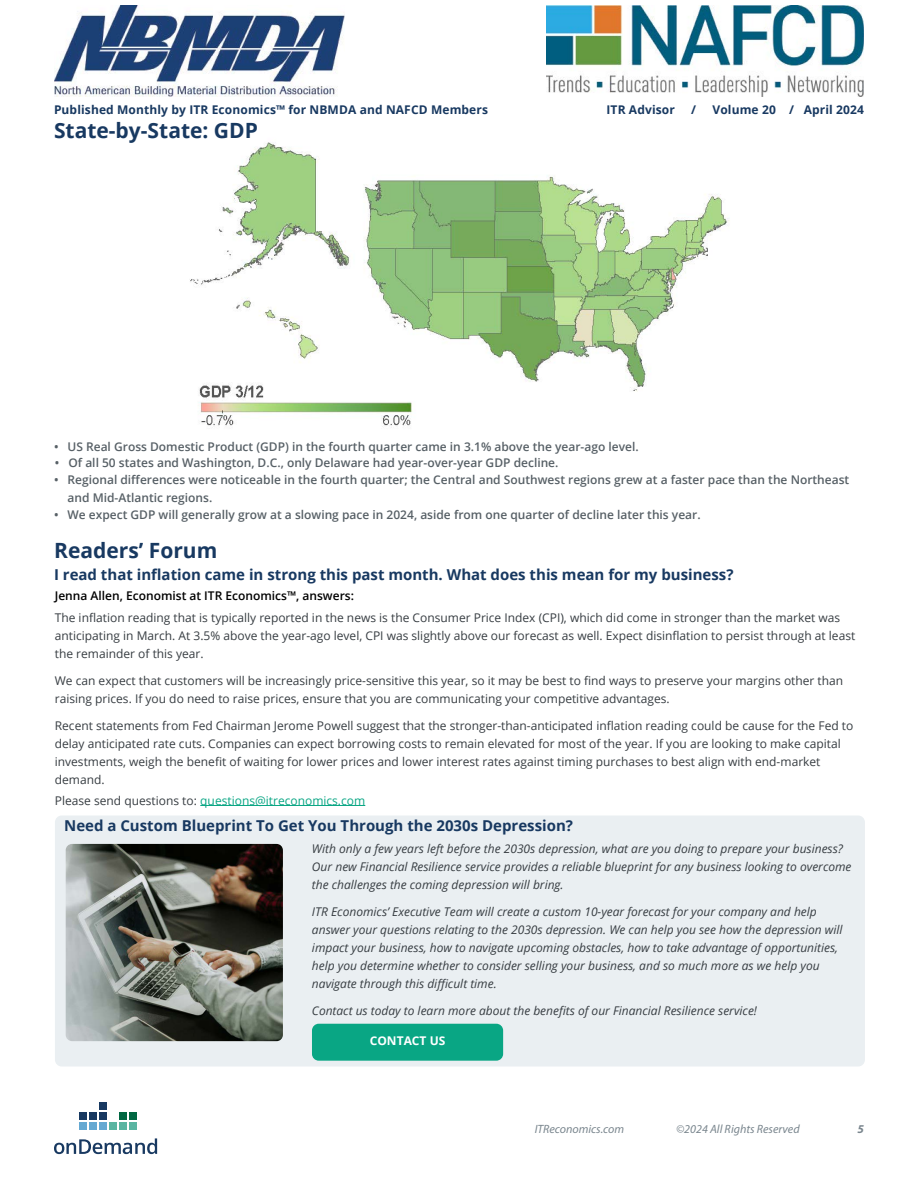
<style>
.page{position:relative;width:918px;height:1188px;background:#fff}
.page>*{position:absolute;margin:0;border:0;box-sizing:border-box;transform-origin:0 0}
.t1{font:700 21px "Open Sans";color:#183961}
.t2{font:700 15px "Open Sans";color:#183961}
.t3{font:12px/18px "Open Sans";color:#373d42}
.t4{font:italic 12px/18px "Open Sans";color:#373d42}
.t5{font:600 12px/18px "Open Sans";color:#576066}
.t6{font:700 12px "Open Sans";letter-spacing:.01em;color:#183961}
.t7{font:12px "Open Sans";color:#09a684}
.t8{font:600 12px "Open Sans";color:#000}
.t9{font:italic 12px "Myriad Pro";color:#7a868e}
.t10{font:700 12px "Open Sans";color:#fff}
.t11{font:italic 700 12px "Myriad Pro";color:#7a868e}
.s1{color:#373d42}
</style>
<div class="page">
<svg style="left:54px;top:1138px;width:103px;height:16px"></svg>
<div style="left:109px;top:1122px;width:8px;height:8px;background:#5ab5a2"></div>
<div style="left:119px;top:1122px;width:8px;height:8px;background:#5ab5a2"></div>
<div style="left:129px;top:1122px;width:8px;height:8px;background:#5ab5a2"></div>
<div style="left:99px;top:1122px;width:8px;height:8px;background:#65a9d2"></div>
<div style="left:89px;top:1122px;width:8px;height:8px;background:#65a9d2"></div>
<div style="left:79px;top:1122px;width:8px;height:8px;background:#65a9d2"></div>
<div style="left:119px;top:1112px;width:8px;height:8px;background:#006742"></div>
<div style="left:99px;top:1112px;width:8px;height:8px;background:#183961"></div>
<div style="left:89px;top:1112px;width:8px;height:8px;background:#183961"></div>
<div style="left:79px;top:1112px;width:8px;height:8px;background:#183961"></div>
<div style="left:129px;top:1112px;width:8px;height:8px;background:#006742"></div>
<div style="left:99px;top:1102px;width:8px;height:8px;background:#183961"></div>
<img style="left:547px;top:5px;width:317px;height:91px">
<img style="left:54px;top:5px;width:291px;height:91px">
<img style="left:190px;top:142px;width:540px;height:285px">
<hr style="left:200px;top:805px;width:165px;height:1px;background:#09a684">
<div style="left:55px;top:816px;width:810px;height:251px;background:#eaeff2;border-radius:7px"></div>
<div style="left:312px;top:1024px;width:191px;height:37px;background:#09a684;border-radius:7px"></div>
<img style="left:66px;top:844px;width:217px;height:197px">
<p class="t6" style="left:54px;top:101px;width:436px">Published Monthly by ITR Economics™ for NBMDA and NAFCD Members</p>
<p class="t6" style="left:607px;top:101px;width:70px">ITR Advisor</p>
<p class="t6" style="left:691px;top:101px;width:6px">/</p>
<p class="t6" style="left:712px;top:101px;width:153px">Volume 20 / April 2024</p>
<h1 class="t1" style="left:54px;top:115px;width:205px">State-by-State: GDP</h1>
<p class="t5" style="left:54px;top:437px;width:586px">• US Real Gross Domestic Product (GDP) in the fourth quarter came in 3.1% above the year-ago level.</p>
<p class="t5" style="left:55px;top:454px;width:505px">• Of all 50 states and Washington, D.C., only Delaware had year-over-year GDP decline.</p>
<p class="t5" style="left:68px;top:471px;width:783px;text-indent:-14px">• Regional differences were noticeable in the fourth quarter; the Central and Southwest regions grew at a faster pace than the Northeast and Mid-Atlantic regions.</p>
<p class="t5" style="left:54px;top:506px;width:648px">• We expect GDP will generally grow at a slowing pace in 2024, aside from one quarter of decline later this year.</p>
<h1 class="t1" style="left:54px;top:535px;width:165px">Readers’ Forum</h1>
<p class="t2" style="left:54px;top:564px;width:681px">I read that inflation came in strong this past month. What does this mean for my business?</p>
<p class="t3" style="left:55px;top:609px;width:802px">The inflation reading that is typically reported in the news is the Consumer Price Index (CPI), which did come in stronger than the market was anticipating in March. At 3.5% above the year-ago level, CPI was slightly above our forecast as well. Expect disinflation to persist through at least the remainder of this year.</p>
<p class="t3" style="left:55px;top:672px;width:790px">We can expect that customers will be increasingly price-sensitive this year, so it may be best to find ways to preserve your margins other than raising prices. If you do need to raise prices, ensure that you are communicating your competitive advantages.</p>
<p class="t3" style="left:55px;top:717px;width:800px">Recent statements from Fed Chairman Jerome Powell suggest that the stronger-than-anticipated inflation reading could be cause for the Fed to delay anticipated rate cuts. Companies can expect borrowing costs to remain elevated for most of the year. If you are looking to make capital investments, weigh the benefit of waiting for lower prices and lower interest rates against timing purchases to best align with end-market demand.</p>
<p class="t7" style="left:55px;top:792px;width:312px"><span class="s1">Please send questions to:</span> questions@itreconomics.com</p>
<p class="t8" style="left:55px;top:587px;width:301px">Jenna Allen, Economist at ITR Economics™, answers:</p>
<p class="t2" style="left:64px;top:815px;width:510px">Need a Custom Blueprint To Get You Through the 2030s Depression?</p>
<p class="t4" style="left:312px;top:839px;width:541px">With only a few years left before the 2030s depression, what are you doing to prepare your business?<br>Our new Financial Resilience service provides a reliable blueprint for any business looking to overcome the challenges the coming depression will bring.</p>
<p class="t4" style="left:312px;top:902px;width:532px">ITR Economics’ Executive Team will create a custom 10-year forecast for your company and help answer your questions relating to the 2030s depression. We can help you see how the depression will impact your business, how to navigate upcoming obstacles, how to take advantage of opportunities, help you determine whether to consider selling your business, and so much more as we help you navigate through this difficult time.</p>
<p class="t4" style="left:312px;top:1001px;width:447px">Contact us today to learn more about the benefits of our Financial Resilience service!</p>
<p class="t10" style="left:370px;top:1032px;width:77px">CONTACT US</p>
<p class="t9" style="left:535px;top:1121px;width:91px">ITReconomics.com</p>
<p class="t9" style="left:676px;top:1121px;width:125px">©2024 All Rights Reserved</p>
<p class="t11" style="left:858px;top:1121px;width:8px">5</p>
</div>
